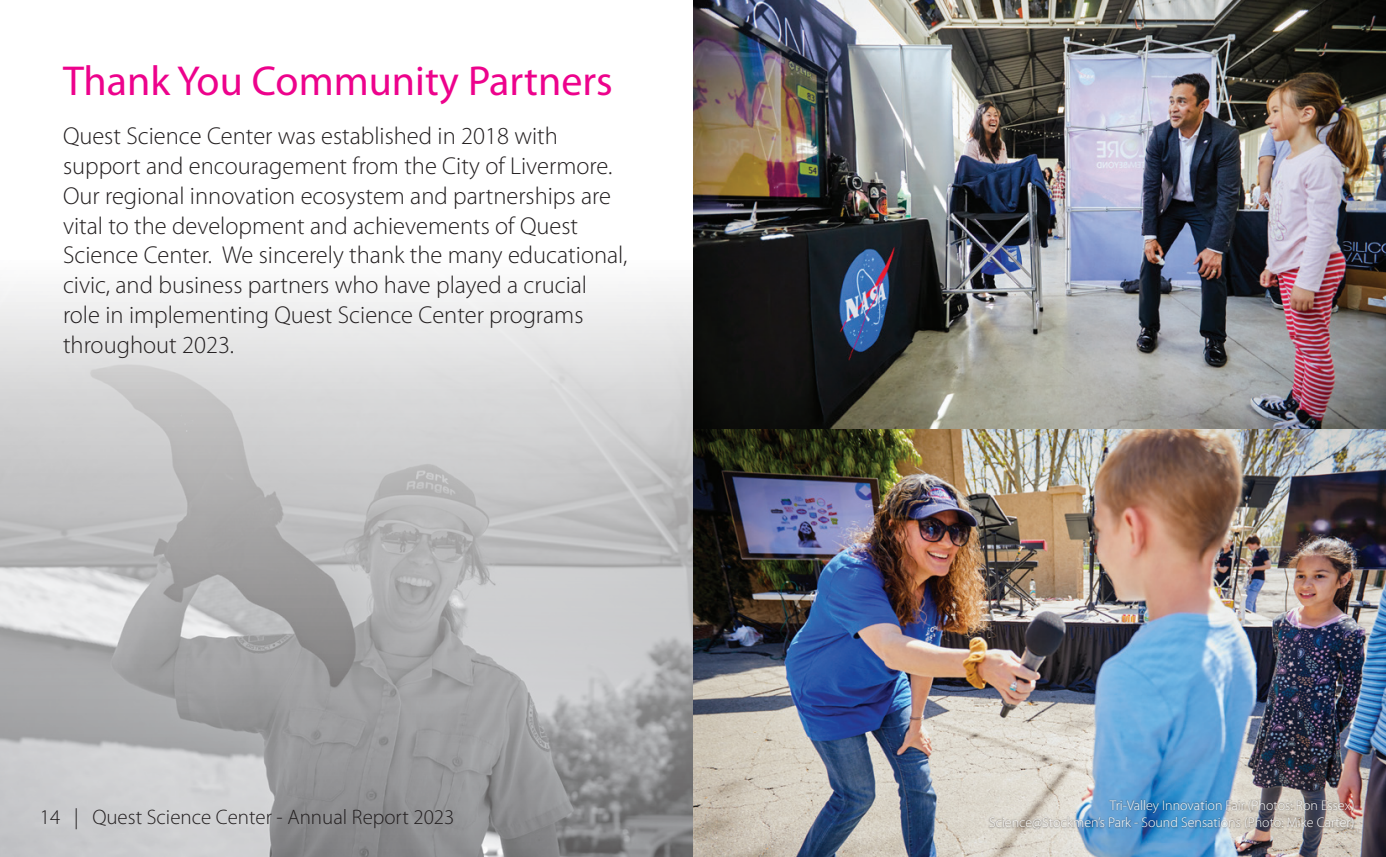
<style>
.page{position:relative;width:1386px;height:857px;background:#fff}
.page>*{position:absolute;margin:0;border:0;box-sizing:border-box;transform-origin:0 0}
.t1{font:42px "Myriad Pro";color:#ed028c}
.t2{font:300 24.5px/29.8px "Myriad Pro";color:#231f20}
.t3{font:300 21px "Myriad Pro";color:#231f20}
.t4{font:300 14px "Myriad Pro";color:#fff}
</style>
<div class="page">
<img style="left:0;top:288px;width:693px;height:569px">
<img style="left:693px;top:0;width:693px;height:857px">
<div style="left:988px;top:798px;width:367px;height:32px;background:#231f20;opacity:.25"></div>
<svg style="left:32px;top:799px;width:440px;height:33px;background:#b0b0b2"></svg>
<h1 class="t1" style="left:63px;top:57px;width:551px">Thank You Community Partners</h1>
<p class="t2" style="left:63px;top:122px;width:566px">Quest Science Center was established in 2018 with support and encouragement from the City of Livermore.<br>Our regional innovation ecosystem and partnerships are vital to the development and achievements of Quest Science Center. We sincerely thank the many educational, civic, and business partners who have played a crucial role in implementing Quest Science Center programs throughout 2023.</p>
<p class="t4" style="left:1110px;top:797px;width:246px">Tri-Valley Innovation Fair (Photos: Ron Essex)</p>
<p class="t3" style="left:40px;top:805px;width:416px">14 | Quest Science Center - Annual Report 2023</p>
<p class="t4" style="left:989px;top:814px;width:367px">Science@Stockmen’s Park - Sound Sensations (Photo: Mike Carter)</p>
</div>
